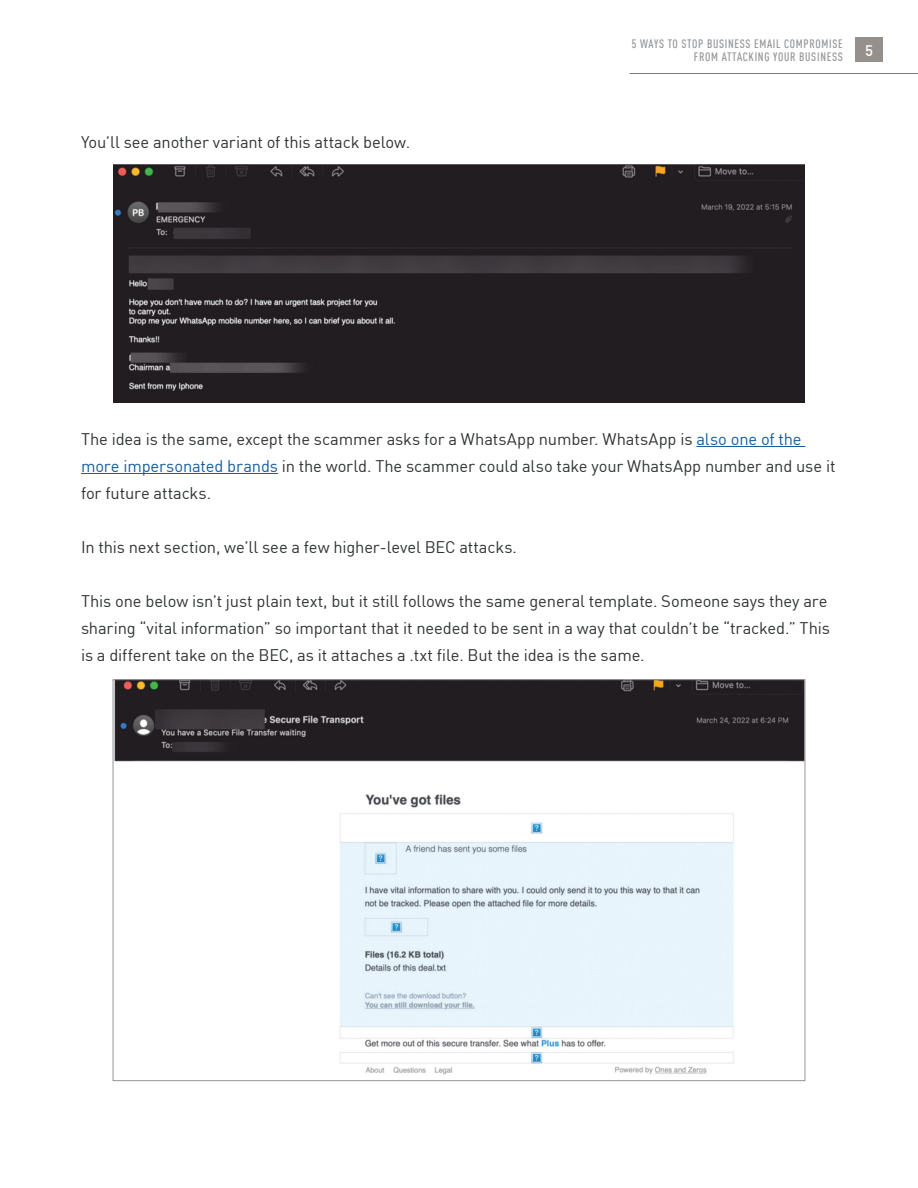
<style>
.page{position:relative;width:918px;height:1188px;background:#fff}
.page>*{position:absolute;margin:0;border:0;box-sizing:border-box;transform-origin:0 0}
.t1{font:16.5px/27px "DIN Pro";letter-spacing:-.01em;color:#313434}
.t2{font:500 15px "DIN Pro";color:#fff}
.t3{font:500 condensed 12px/13.5px "DIN Pro";letter-spacing:.06em;color:#939598;text-align:right}
.s1{color:#175d9e}
</style>
<div class="page">
<div style="left:856px;top:38px;width:27px;height:24px;background:#95908e"></div>
<hr style="left:630px;top:73px;width:288px;height:1px;background:#5c5b59">
<hr style="left:696px;top:446px;width:109px;height:1px;background:#175d9e">
<hr style="left:81px;top:473px;width:197px;height:1px;background:#175d9e">
<img style="left:113px;top:164px;width:692px;height:239px">
<img style="left:115px;top:681px;width:688px;height:394px">
<p class="t1" style="left:81px;top:127px;width:331px">You’ll see another variant of this attack below.</p>
<p class="t3" style="left:632px;top:36px;width:212px">5 WAYS TO STOP BUSINESS EMAIL COMPROMISE<br>FROM ATTACKING YOUR BUSINESS</p>
<p class="t2" style="left:865px;top:39px;width:9px">5</p>
<p class="t1" style="left:81px;top:424px;width:756px">The idea is the same, except the scammer asks for a WhatsApp number. WhatsApp is <span class="s1">also one of the more impersonated brands</span> in the world. The scammer could also take your WhatsApp number and use it for future attacks.</p>
<p class="t1" style="left:81px;top:532px;width:438px">In this next section, we’ll see a few higher-level BEC attacks.</p>
<p class="t1" style="left:81px;top:586px;width:751px">This one below isn’t just plain text, but it still follows the same general template. Someone says they are sharing “vital information” so important that it needed to be sent in a way that couldn’t be “tracked.” This is a different take on the BEC, as it attaches a .txt file. But the idea is the same.</p>
</div>
